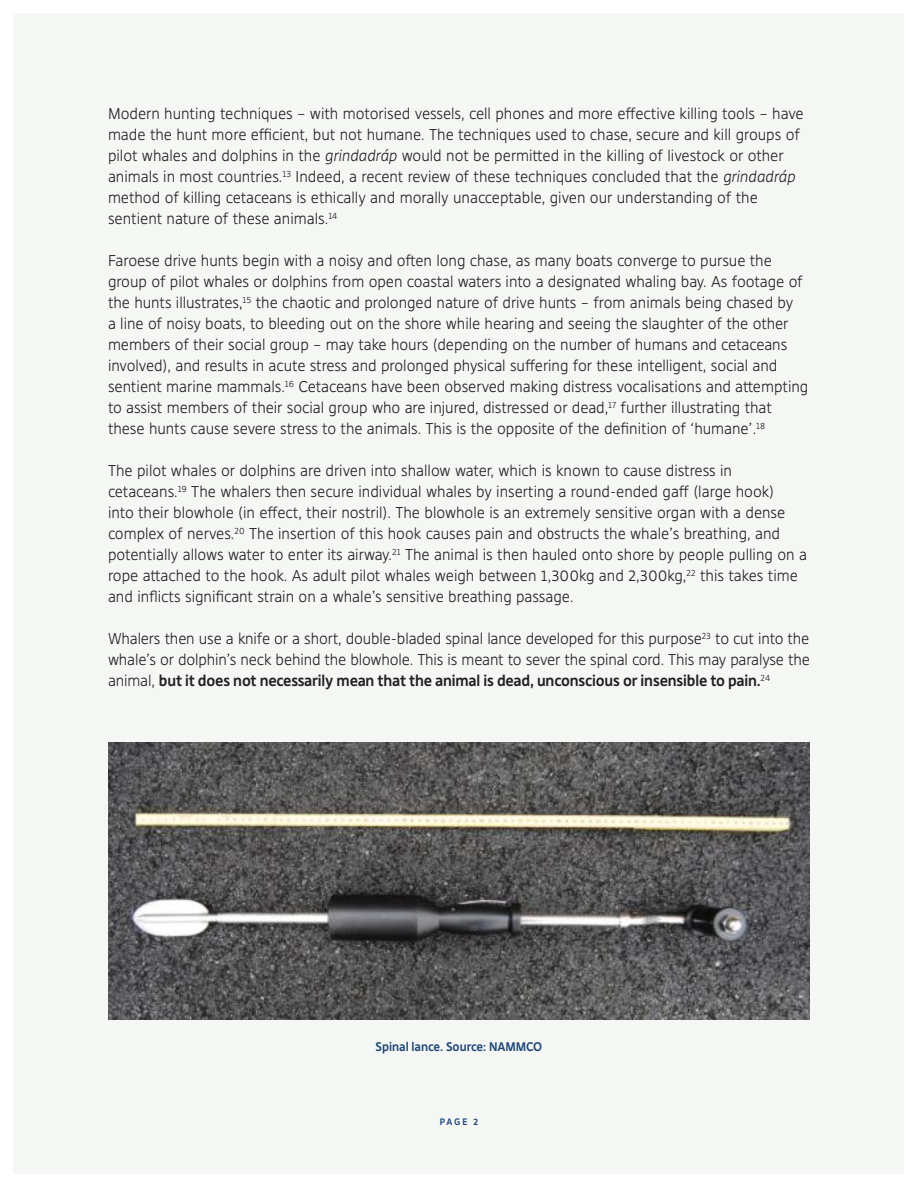
<style>
.page{position:relative;width:918px;height:1188px;background:#fff}
.page>*{position:absolute;margin:0;border:0;box-sizing:border-box;transform-origin:0 0}
.t1{font:300 15px/21px "Senza";color:#231f20}
.t2{font:700 12px "Senza";color:#1f4778}
.t3{font:700 9px "Senza";color:#1f4778}
.s1{font-style:italic}
.s2{font-weight:700}
</style>
<div class="page">
<div style="left:14px;top:14px;width:890px;height:1160px;background:#f5f7f5"></div>
<img style="left:108px;top:742px;width:702px;height:278px">
<p class="t1" style="left:108px;top:104px;width:697px">Modern hunting techniques – with motorised vessels, cell phones and more effective killing tools – have made the hunt more efficient, but not humane. The techniques used to chase, secure and kill groups of pilot whales and dolphins in the <span class="s1">grindadráp</span> would not be permitted in the killing of livestock or other animals in most countries.<sup>13</sup> Indeed, a recent review of these techniques concluded that the <span class="s1">grindadráp </span>method of killing cetaceans is ethically and morally unacceptable, given our understanding of the sentient nature of these animals.<sup>14</sup></p>
<p class="t1" style="left:108px;top:251px;width:702px">Faroese drive hunts begin with a noisy and often long chase, as many boats converge to pursue the group of pilot whales or dolphins from open coastal waters into a designated whaling bay. As footage of the hunts illustrates,<sup>15</sup> the chaotic and prolonged nature of drive hunts – from animals being chased by<br>a line of noisy boats, to bleeding out on the shore while hearing and seeing the slaughter of the other members of their social group – may take hours (depending on the number of humans and cetaceans involved), and results in acute stress and prolonged physical suffering for these intelligent, social and sentient marine mammals.<sup>16</sup> Cetaceans have been observed making distress vocalisations and attempting to assist members of their social group who are injured, distressed or dead,<sup>17</sup> further illustrating that these hunts cause severe stress to the animals. This is the opposite of the definition of ‘humane’.<sup>18</sup></p>
<p class="t1" style="left:108px;top:461px;width:701px">The pilot whales or dolphins are driven into shallow water, which is known to cause distress in cetaceans.<sup>19</sup> The whalers then secure individual whales by inserting a round-ended gaff (large hook)<br>into their blowhole (in effect, their nostril). The blowhole is an extremely sensitive organ with a dense complex of nerves.<sup>20</sup> The insertion of this hook causes pain and obstructs the whale’s breathing, and potentially allows water to enter its airway.<sup>21</sup> The animal is then hauled onto shore by people pulling on a rope attached to the hook. As adult pilot whales weigh between 1,300kg and 2,300kg,<sup>22</sup> this takes time and inflicts significant strain on a whale’s sensitive breathing passage.</p>
<p class="t1" style="left:108px;top:629px;width:703px;text-align:justify">Whalers then use a knife or a short, double-bladed spinal lance developed for this purpose<sup>23</sup> to cut into the whale’s or dolphin’s neck behind the blowhole. This is meant to sever the spinal cord. This may paralyse the animal, <span class="s2">but it does not necessarily mean that the animal is dead, unconscious or insensible to pain.</span><sup>24</sup></p>
<p class="t2" style="left:376px;top:1039px;width:168px">Spinal lance. Source: NAMMCO</p>
<p class="t3" style="left:440px;top:1116px;width:40px">PAGE 2</p>
</div>
